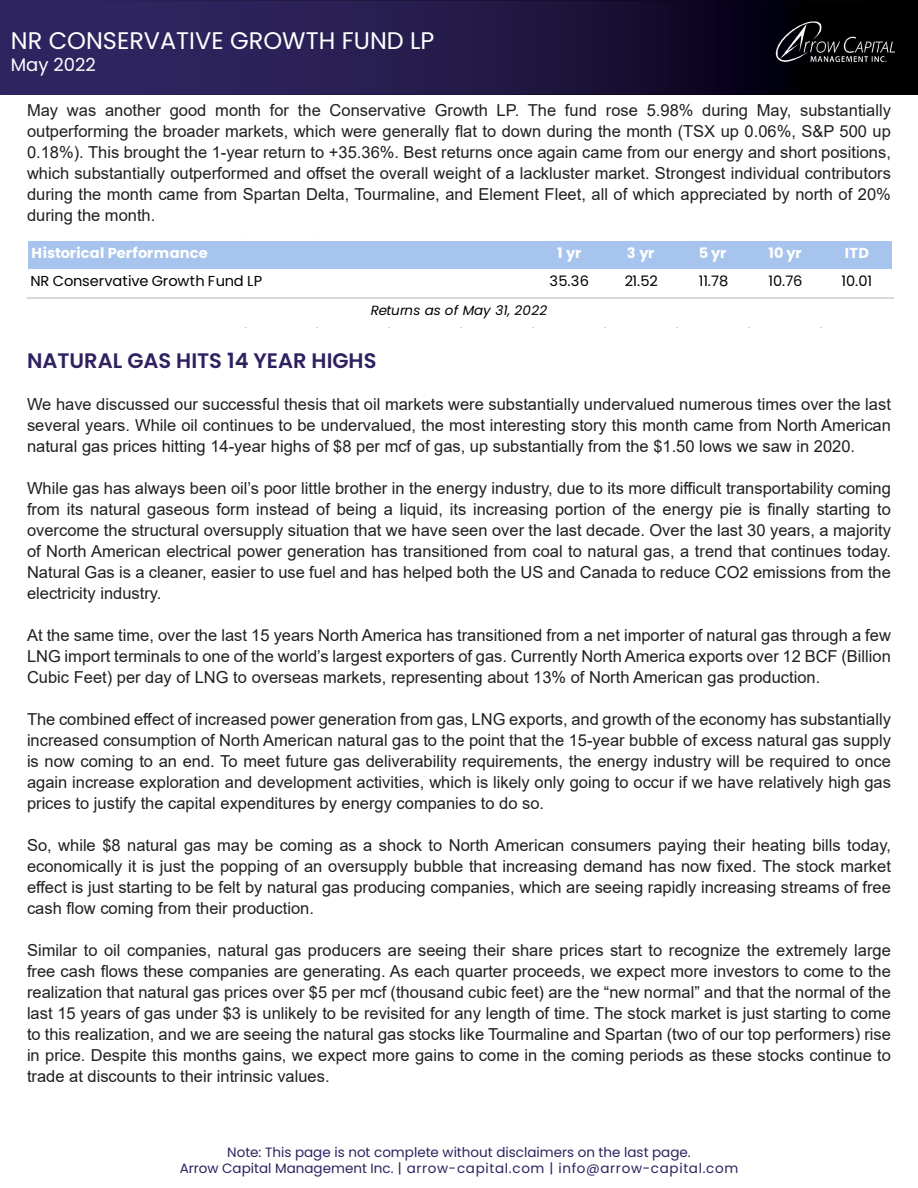
<style>
.page{position:relative;width:918px;height:1188px;background:#fff}
.page>*{position:absolute;margin:0;border:0;box-sizing:border-box;transform-origin:0 0}
.t1{font:24px "Poppins";color:#fff}
.t2{font:600 21px "Poppins";color:#2f2160}
.t3{font:18px "Poppins";color:#fff}
.t4{font:16.5px/21px "Arial";color:#231f20;text-align:justify}
.t5{font:14.4px "Poppins";letter-spacing:-.01em;color:#000}
.t6{font:700 14.4px "Poppins";letter-spacing:.01em;color:#fff}
.t7{font:13.5px "Poppins";letter-spacing:.05em;color:#2f2160}
.t8{font:13.5px "Poppins";color:#2f2160}
.t9{font:italic 13.35px "Poppins";letter-spacing:-.005em;color:#000}
</style>
<div class="page">
<img style="left:0;top:0;width:918px;height:95px">
<div style="left:28px;top:241px;width:865px;height:29px;background:#a6c4ee"></div>
<svg style="left:892px;top:241px;width:1px;height:28px"></svg>
<div style="left:28px;top:269px;width:865px;height:58px;background:#fff"></div>
<hr style="left:27px;top:297px;width:866px;height:1px;background:#d9d9d9">
<hr style="left:27px;top:298px;width:866px;height:1px;background:#d9d9d9">
<p class="t1" style="left:11px;top:27px;width:425px">NR CONSERVATIVE GROWTH FUND LP</p>
<p class="t3" style="left:11px;top:54px;width:86px">May 2022</p>
<p class="t4" style="left:27px;top:99px;width:866px">May was another good month for the Conservative Growth LP. The fund rose 5.98% during May, substantially outperforming the broader markets, which were generally flat to down during the month (TSX up 0.06%, S&amp;P 500 up 0.18%). This brought the 1-year return to +35.36%. Best returns once again came from our energy and short positions, which substantially outperformed and offset the overall weight of a lackluster market. Strongest individual contributors during the month came from Spartan Delta, Tourmaline, and Element Fleet, all of which appreciated by north of 20% during the month.</p>
<p class="t6" style="left:31px;top:244px;width:178px">Historical Performance</p>
<p class="t6" style="left:557px;top:244px;width:26px">1 yr</p>
<p class="t6" style="left:627px;top:244px;width:29px">3 yr</p>
<p class="t6" style="left:699px;top:244px;width:29px">5 yr</p>
<p class="t6" style="left:769px;top:244px;width:35px">10 yr</p>
<p class="t6" style="left:845px;top:244px;width:26px">ITD</p>
<p class="t5" style="left:30px;top:273px;width:234px">NR Conservative Growth Fund LP</p>
<p class="t5" style="left:549px;top:273px;width:41px">35.36</p>
<p class="t5" style="left:625px;top:273px;width:35px">21.52</p>
<p class="t5" style="left:699px;top:273px;width:31px">11.78</p>
<p class="t5" style="left:769px;top:273px;width:35px">10.76</p>
<p class="t5" style="left:842px;top:273px;width:32px">10.01</p>
<p class="t9" style="left:371px;top:303px;width:178px">Returns as of May 31, 2022</p>
<p class="t2" style="left:27px;top:348px;width:351px">NATURAL GAS HITS 14 YEAR HIGHS</p>
<p class="t4" style="left:27px;top:393px;width:866px">We have discussed our successful thesis that oil markets were substantially undervalued numerous times over the last several years. While oil continues to be undervalued, the most interesting story this month came from North American natural gas prices hitting 14-year highs of $8 per mcf of gas, up substantially from the $1.50 lows we saw in 2020.</p>
<p class="t4" style="left:27px;top:477px;width:865px">While gas has always been oil’s poor little brother in the energy industry, due to its more difficult transportability coming from its natural gaseous form instead of being a liquid, its increasing portion of the energy pie is finally starting to overcome the structural oversupply situation that we have seen over the last decade. Over the last 30 years, a majority of North American electrical power generation has transitioned from coal to natural gas, a trend that continues today.<br>Natural Gas is a cleaner, easier to use fuel and has helped both the US and Canada to reduce CO2 emissions from the electricity industry.</p>
<p class="t4" style="left:27px;top:624px;width:865px">At the same time, over the last 15 years North America has transitioned from a net importer of natural gas through a few LNG import terminals to one of the world’s largest exporters of gas. Currently North America exports over 12 BCF (Billion Cubic Feet) per day of LNG to overseas markets, representing about 13% of North American gas production.</p>
<p class="t4" style="left:27px;top:708px;width:865px">The combined effect of increased power generation from gas, LNG exports, and growth of the economy has substantially increased consumption of North American natural gas to the point that the 15-year bubble of excess natural gas supply is now coming to an end. To meet future gas deliverability requirements, the energy industry will be required to once again increase exploration and development activities, which is likely only going to occur if we have relatively high gas prices to justify the capital expenditures by energy companies to do so.</p>
<p class="t4" style="left:27px;top:834px;width:865px">So, while $8 natural gas may be coming as a shock to North American consumers paying their heating bills today, economically it is just the popping of an oversupply bubble that increasing demand has now fixed. The stock market effect is just starting to be felt by natural gas producing companies, which are seeing rapidly increasing streams of free cash flow coming from their production.</p>
<p class="t4" style="left:27px;top:939px;width:865px">Similar to oil companies, natural gas producers are seeing their share prices start to recognize the extremely large free cash flows these companies are generating. As each quarter proceeds, we expect more investors to come to the realization that natural gas prices over $5 per mcf (thousand cubic feet) are the “new normal” and that the normal of the last 15 years of gas under $3 is unlikely to be revisited for any length of time. The stock market is just starting to come to this realization, and we are seeing the natural gas stocks like Tourmaline and Spartan (two of our top performers) rise in price. Despite this months gains, we expect more gains to come in the coming periods as these stocks continue to trade at discounts to their intrinsic values.</p>
<p class="t8" style="left:227px;top:1144px;width:465px">Note: This page is not complete without disclaimers on the last page.</p>
<p class="t7" style="left:180px;top:1160px;width:560px">Arrow Capital Management Inc. | arrow-capital.com | info@arrow-capital.com</p>
</div>
